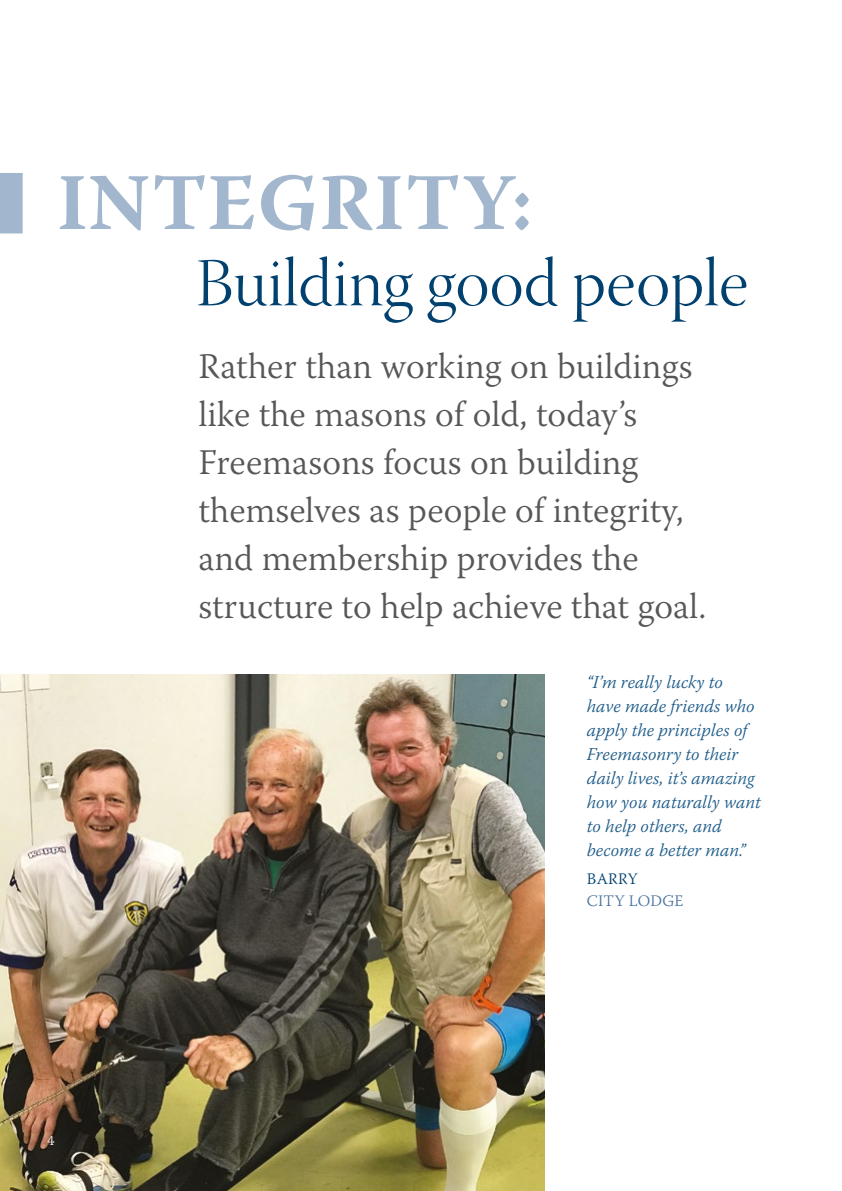
<style>
.page{position:relative;width:842px;height:1191px;background:#fff}
.page>*{position:absolute;margin:0;border:0;box-sizing:border-box;transform-origin:0 0}
.t1{font:700 80px "Warnock Pro";letter-spacing:.02em;color:#a2b7ce}
.t2{font:68px "Warnock Pro Light Disp";color:#004170}
.t3{font:300 36px/48px "Warnock Pro";color:#575756}
.t4{font:italic 300 18px/24px "Warnock Pro";color:#1d5b89}
.t5{font:300 16px "Warnock Pro";letter-spacing:.01em;color:#4a749e}
.t6{font:300 16px "Warnock Pro";letter-spacing:.015em;color:#004170}
.t7{font:300 14px "Warnock Pro";color:#fff}
</style>
<div class="page">
<img style="left:0;top:675px;width:545px;height:516px">
<svg style="left:0;top:173px;width:23px;height:60px"></svg>
<h1 class="t1" style="left:57px;top:154px;width:477px">INTEGRITY:</h1>
<h2 class="t2" style="left:196px;top:246px;width:554px">Building good people</h2>
<p class="t3" style="left:198px;top:342px;width:509px">Rather than working on buildings like the masons of old, today’s<br>Freemasons focus on building themselves as people of integrity, and membership provides the structure to help achieve that goal.</p>
<p class="t7" style="left:48px;top:1132px;width:8px">4</p>
<p class="t4" style="left:587px;top:670px;width:176px">“I’m really lucky to have made friends who apply the principles of<br>Freemasonry to their daily lives, it’s amazing how you naturally want to help others, and become a better man.”</p>
<p class="t6" style="left:587px;top:869px;width:52px">BARRY</p>
<p class="t5" style="left:587px;top:891px;width:98px">CITY LODGE</p>
</div>
